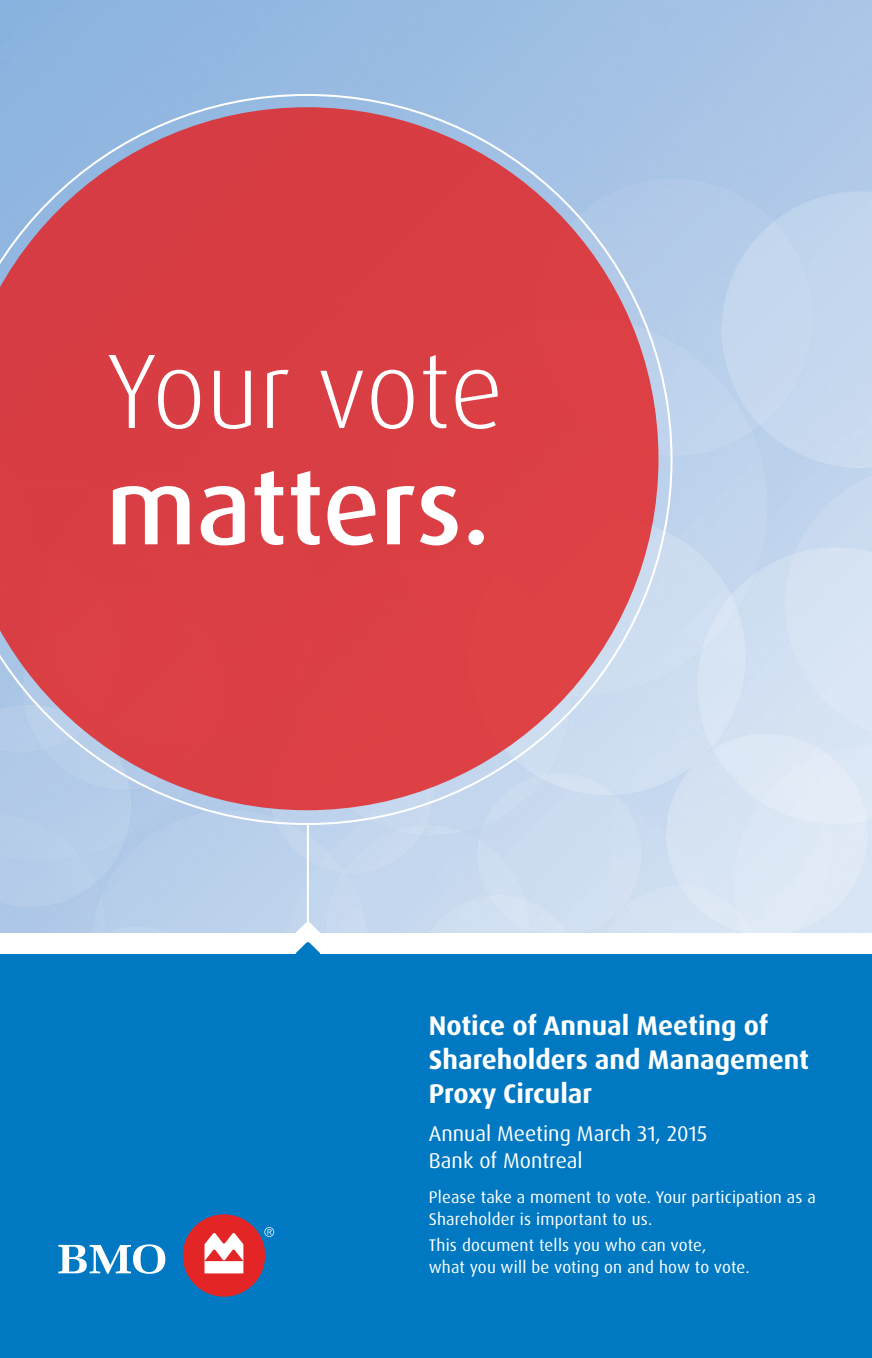
<style>
.page{position:relative;width:872px;height:1358px;background:#fff}
.page>*{position:absolute;margin:0;border:0;box-sizing:border-box;transform-origin:0 0}
.t1{font:300 105.98px "Dax Pro";letter-spacing:-.005em;color:#fff}
.t2{font:500 105.98px "Dax Pro";color:#fff}
.t3{font:700 27px/33.8px "Dax Pro";color:#fff}
.t4{font:21.38px/27.7px "Dax Pro";color:#fff}
.t5{font:16.88px/22.1px "Dax Pro";letter-spacing:.01em;color:#fff}
</style>
<div class="page">
<div style="left:0;top:937px;width:871px;height:420px;background:#0079c2"></div>
<div style="left:0;top:932px;width:871px;height:21px;background:#fff"></div>
<svg style="left:295px;top:921px;width:25px;height:33px"></svg>
<svg style="left:0;top:94px;width:672px;height:731px;background:#b6cde9"></svg>
<svg style="left:0;top:107px;width:658px;height:703px;background:#d25862"></svg>
<hr style="left:307px;top:823px;width:2px;height:108px;background:#fff">
<svg style="left:58px;top:1244px;width:107px;height:29px"></svg>
<svg style="left:264px;top:1227px;width:10px;height:9px"></svg>
<div style="left:183px;top:1214px;width:82px;height:82px;background:#e32525;border-radius:50%"></div>
<svg style="left:204px;top:1233px;width:39px;height:40px"></svg>
<h1 class="t1" style="left:106px;top:323px;width:399px">Your vote</h1>
<h1 class="t2" style="left:106px;top:439px;width:386px">matters.</h1>
<h2 class="t3" style="left:428px;top:1009px;width:382px">Notice of Annual Meeting of<br>Shareholders and Management<br>Proxy Circular</h2>
<p class="t4" style="left:428px;top:1119px;width:280px">Annual Meeting March 31, 2015<br>Bank of Montreal</p>
<p class="t5" style="left:428px;top:1185px;width:388px">Please take a moment to vote. Your participation as a<br>Shareholder is important to us.</p>
<p class="t5" style="left:428px;top:1234px;width:322px">This document tells you who can vote,<br>what you will be voting on and how to vote.</p>
</div>
